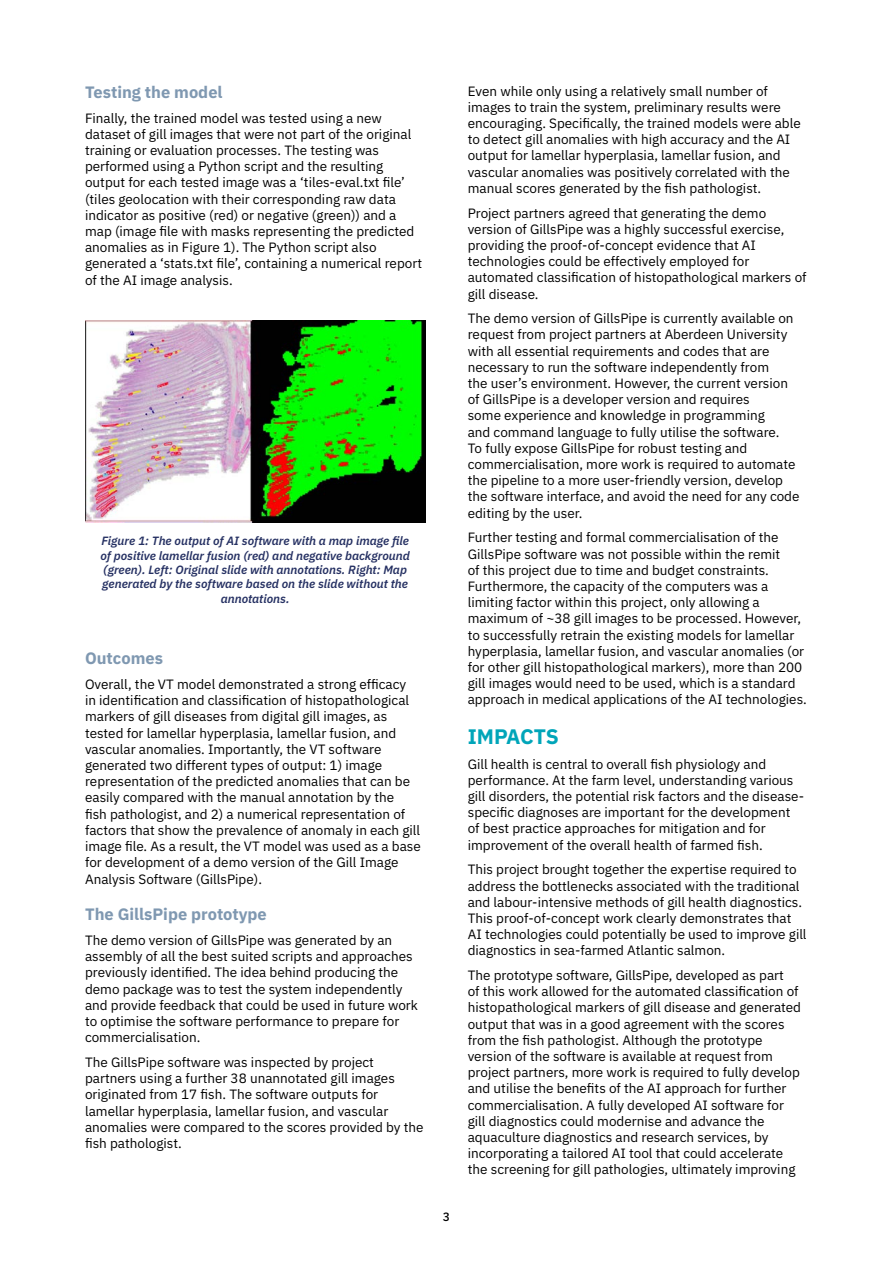
<style>
.page{position:relative;width:893px;height:1263px;background:#fff}
.page>*{position:absolute;margin:0;border:0;box-sizing:border-box;transform-origin:0 0}
.t1{font:700 21px "IBM Plex Sans";letter-spacing:-.005em;color:#00a5b9}
.t2{font:700 16.5px "IBM Plex Sans";color:#7f98b1}
.t3{font:13.5px/16.2px "IBM Plex Sans";color:#000}
.t4{font:italic 600 12px/14.4px "IBM Plex Sans";color:#263163;text-align:center}
.t5{font:500 12px "IBM Plex Sans";color:#000}
</style>
<div class="page">
<img style="left:85px;top:320px;width:340px;height:202px">
<p class="t2" style="left:85px;top:79px;width:139px">Testing the model</p>
<p class="t3" style="left:85px;top:109px;width:339px">Finally, the trained model was tested using a new dataset of gill images that were not part of the original training or evaluation processes. The testing was performed using a Python script and the resulting output for each tested image was a ‘tiles-eval.txt file’ (tiles geolocation with their corresponding raw data indicator as positive (red) or negative (green)) and a map (image file with masks representing the predicted anomalies as in Figure 1). The Python script also generated a ‘stats.txt file’, containing a numerical report of the AI image analysis.</p>
<p class="t4" style="left:100px;top:533px;width:311px">Figure 1: The output of AI software with a map image file of positive lamellar fusion (red) and negative background (green). Left: Original slide with annotations. Right: Map generated by the software based on the slide without the annotations.</p>
<p class="t2" style="left:85px;top:645px;width:79px">Outcomes</p>
<p class="t3" style="left:85px;top:675px;width:337px">Overall, the VT model demonstrated a strong efficacy<br>in identification and classification of histopathological markers of gill diseases from digital gill images, as tested for lamellar hyperplasia, lamellar fusion, and vascular anomalies. Importantly, the VT software generated two different types of output: 1) image representation of the predicted anomalies that can be easily compared with the manual annotation by the<br>fish pathologist, and 2) a numerical representation of factors that show the prevalence of anomaly in each gill image file. As a result, the VT model was used as a base for development of a demo version of the Gill Image Analysis Software (GillsPipe).</p>
<p class="t2" style="left:85px;top:901px;width:183px">The GillsPipe prototype</p>
<p class="t3" style="left:85px;top:931px;width:334px">The demo version of GillsPipe was generated by an assembly of all the best suited scripts and approaches previously identified. The idea behind producing the demo package was to test the system independently and provide feedback that could be used in future work to optimise the software performance to prepare for commercialisation.</p>
<p class="t3" style="left:85px;top:1053px;width:340px">The GillsPipe software was inspected by project partners using a further 38 unannotated gill images originated from 17 fish. The software outputs for lamellar hyperplasia, lamellar fusion, and vascular anomalies were compared to the scores provided by the fish pathologist.</p>
<p class="t5" style="left:443px;top:1208px;width:9px">3</p>
<p class="t3" style="left:468px;top:82px;width:335px">Even while only using a relatively small number of images to train the system, preliminary results were encouraging. Specifically, the trained models were able to detect gill anomalies with high accuracy and the AI output for lamellar hyperplasia, lamellar fusion, and vascular anomalies was positively correlated with the manual scores generated by the fish pathologist.</p>
<p class="t3" style="left:468px;top:203px;width:340px">Project partners agreed that generating the demo version of GillsPipe was a highly successful exercise, providing the proof-of-concept evidence that AI technologies could be effectively employed for automated classification of histopathological markers of gill disease.</p>
<p class="t3" style="left:468px;top:309px;width:333px">The demo version of GillsPipe is currently available on request from project partners at Aberdeen University with all essential requirements and codes that are necessary to run the software independently from<br>the user’s environment. However, the current version of GillsPipe is a developer version and requires<br>some experience and knowledge in programming<br>and command language to fully utilise the software.<br>To fully expose GillsPipe for robust testing and commercialisation, more work is required to automate the pipeline to a more user-friendly version, develop the software interface, and avoid the need for any code editing by the user.</p>
<p class="t3" style="left:468px;top:528px;width:341px">Further testing and formal commercialisation of the GillsPipe software was not possible within the remit<br>of this project due to time and budget constraints.<br>Furthermore, the capacity of the computers was a limiting factor within this project, only allowing a maximum of ~38 gill images to be processed. However, to successfully retrain the existing models for lamellar hyperplasia, lamellar fusion, and vascular anomalies (or for other gill histopathological markers), more than 200 gill images would need to be used, which is a standard approach in medical applications of the AI technologies.</p>
<h1 class="t1" style="left:468px;top:720px;width:93px">IMPACTS</h1>
<p class="t3" style="left:468px;top:754px;width:338px">Gill health is central to overall fish physiology and performance. At the farm level, understanding various gill disorders, the potential risk factors and the disease&shy;specific diagnoses are important for the development of best practice approaches for mitigation and for improvement of the overall health of farmed fish.</p>
<p class="t3" style="left:468px;top:860px;width:340px">This project brought together the expertise required to address the bottlenecks associated with the traditional and labour-intensive methods of gill health diagnostics.<br>This proof-of-concept work clearly demonstrates that AI technologies could potentially be used to improve gill diagnostics in sea-farmed Atlantic salmon.</p>
<p class="t3" style="left:468px;top:966px;width:335px">The prototype software, GillsPipe, developed as part<br>of this work allowed for the automated classification of histopathological markers of gill disease and generated output that was in a good agreement with the scores from the fish pathologist. Although the prototype version of the software is available at request from project partners, more work is required to fully develop and utilise the benefits of the AI approach for further commercialisation. A fully developed AI software for gill diagnostics could modernise and advance the aquaculture diagnostics and research services, by incorporating a tailored AI tool that could accelerate the screening for gill pathologies, ultimately improving</p>
</div>
